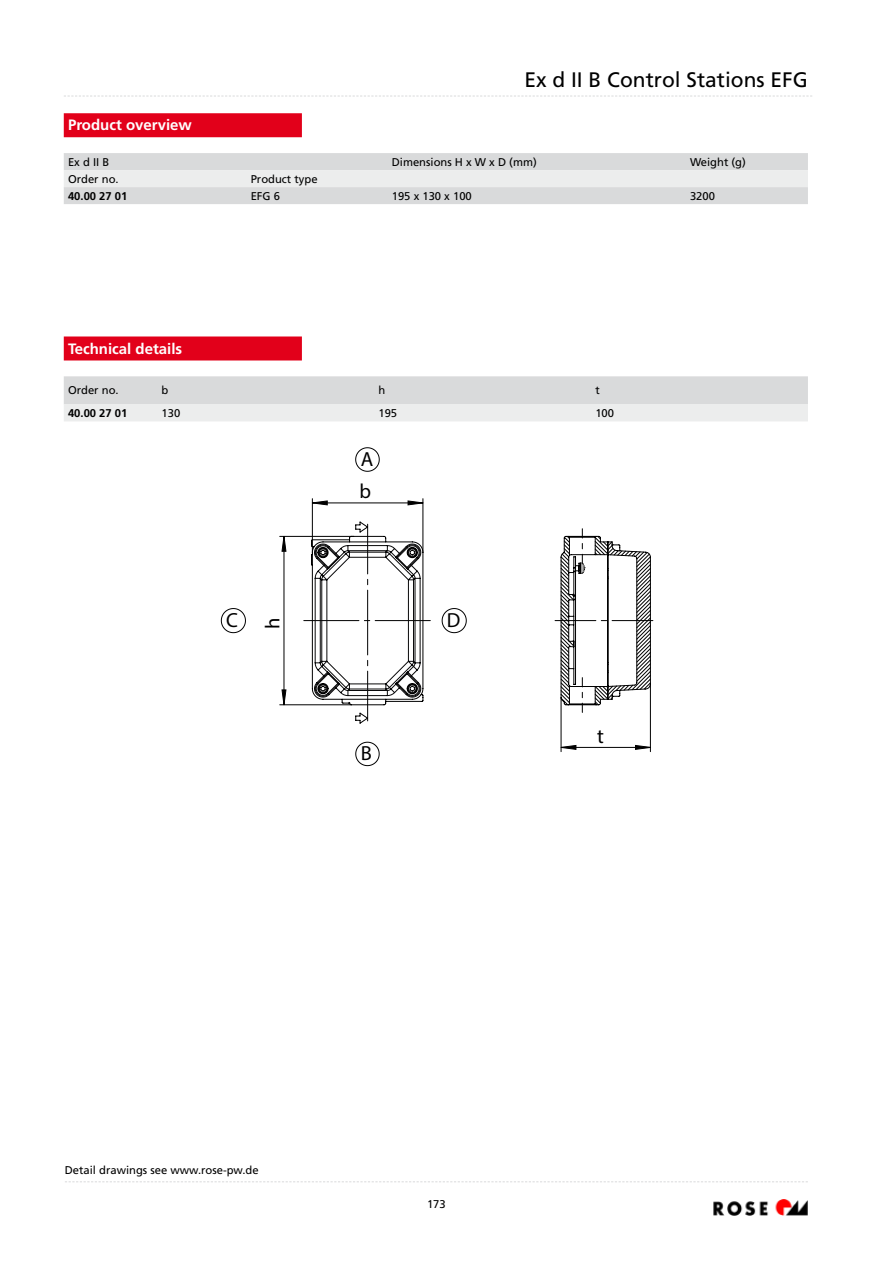
<style>
.page{position:relative;width:893px;height:1263px;background:#fff}
.page>*{position:absolute;margin:0;border:0;box-sizing:border-box;transform-origin:0 0}
.t1{font:21px "Frutiger";color:#000}
.t2{font:20.4px "Arial";color:#000}
.t3{font:700 15px "Frutiger";color:#fff}
.t4{font:11.25px "Frutiger";color:#000}
.t5{font:700 11.25px "Frutiger";color:#000}
</style>
<div class="page">
<svg style="left:65px;top:1181px;width:743px;height:1px"></svg>
<img style="left:713px;top:1199px;width:95px;height:16px">
<div style="left:64px;top:113px;width:238px;height:24px;background:#e2001a"></div>
<svg style="left:64px;top:153px;width:744px;height:51px;background:#dfe0e1"></svg>
<svg style="left:64px;top:96px;width:748px;height:1px"></svg>
<svg style="left:64px;top:376px;width:744px;height:45px;background:#e0e1e2"></svg>
<div style="left:64px;top:336px;width:238px;height:24px;background:#e2001a"></div>
<svg style="left:221px;top:447px;width:246px;height:319px"></svg>
<hr style="left:561px;top:747px;width:89px;height:1px;background:#000">
<hr style="left:650px;top:684px;width:1px;height:68px;background:#000">
<hr style="left:561px;top:697px;width:1px;height:55px;background:#000">
<hr style="left:280px;top:536px;width:74px;height:1px;background:#000">
<hr style="left:280px;top:704px;width:71px;height:1px;background:#000">
<hr style="left:312px;top:499px;width:1px;height:53px;background:#000">
<hr style="left:423px;top:499px;width:1px;height:53px;background:#000">
<svg style="left:635px;top:745px;width:16px;height:5px"></svg>
<svg style="left:560px;top:745px;width:16px;height:5px"></svg>
<svg style="left:281px;top:536px;width:6px;height:169px"></svg>
<svg style="left:312px;top:500px;width:112px;height:5px"></svg>
<svg style="left:304px;top:521px;width:126px;height:203px"></svg>
<svg style="left:555px;top:529px;width:98px;height:183px"></svg>
<h1 class="t1" style="left:524px;top:68px;width:285px">Ex d II B Control Stations EFG</h1>
<h3 class="t3" style="left:68px;top:116px;width:125px">Product overview</h3>
<p class="t4" style="left:68px;top:155px;width:43px">Ex d II B</p>
<p class="t4" style="left:392px;top:155px;width:147px">Dimensions H x W x D (mm)</p>
<p class="t4" style="left:690px;top:155px;width:57px">Weight (g)</p>
<p class="t4" style="left:68px;top:172px;width:52px">Order no.</p>
<p class="t4" style="left:251px;top:172px;width:68px">Product type</p>
<p class="t5" style="left:68px;top:189px;width:61px">40.00 27 01</p>
<p class="t4" style="left:251px;top:189px;width:31px">EFG 6</p>
<p class="t4" style="left:392px;top:189px;width:82px">195 x 130 x 100</p>
<p class="t4" style="left:690px;top:189px;width:27px">3200</p>
<h3 class="t3" style="left:68px;top:339px;width:116px">Technical details</h3>
<p class="t4" style="left:68px;top:384px;width:52px">Order no.</p>
<p class="t4" style="left:162px;top:384px;width:8px">b</p>
<p class="t4" style="left:378px;top:384px;width:8px">h</p>
<p class="t4" style="left:595px;top:384px;width:6px">t</p>
<p class="t5" style="left:68px;top:406px;width:61px">40.00 27 01</p>
<p class="t4" style="left:162px;top:406px;width:20px">130</p>
<p class="t4" style="left:378px;top:406px;width:20px">195</p>
<p class="t4" style="left:595px;top:406px;width:20px">100</p>
<h2 class="t2" style="left:361px;top:446px;width:14px">A</h2>
<h2 class="t2" style="left:359px;top:479px;width:13px">b</h2>
<h2 class="t2" style="left:226px;top:607px;width:13px">C</h2>
<h2 class="t2" style="left:447px;top:607px;width:15px">D</h2>
<h2 class="t2" style="left:260px;top:629px;width:13px;rotate:-90deg">h</h2>
<h2 class="t2" style="left:361px;top:741px;width:13px">B</h2>
<h2 class="t2" style="left:597px;top:723px;width:8px">t</h2>
<p class="t4" style="left:65px;top:1163px;width:195px">Detail drawings see www.rose-pw.de</p>
<p class="t4" style="left:427px;top:1197px;width:20px">173</p>
</div>
